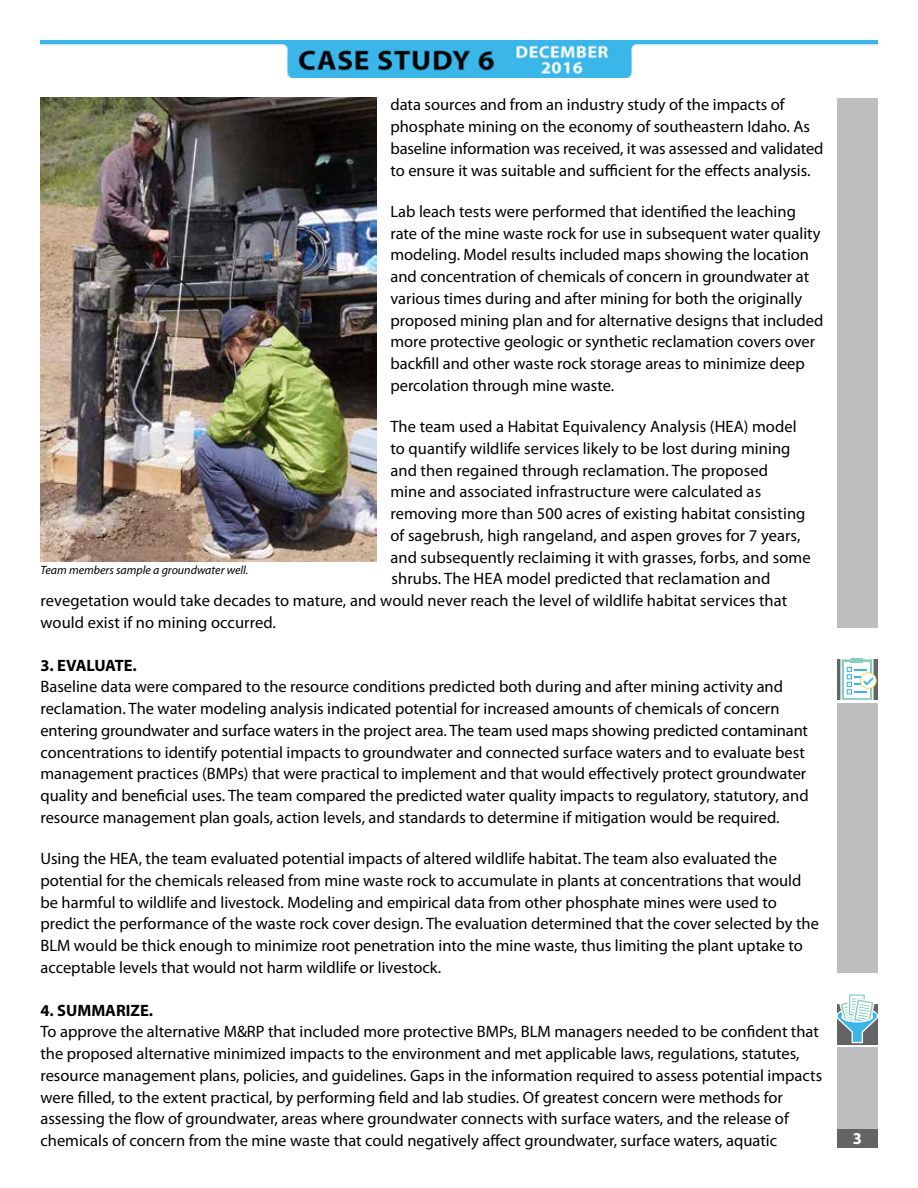
<style>
.page{position:relative;width:918px;height:1188px;background:#fff}
.page>*{position:absolute;margin:0;border:0;box-sizing:border-box;transform-origin:0 0}
.t1{font:16.5px/21.8px "Myriad Pro";color:#000}
.t2{font:700 16.5px "Myriad Pro";color:#000}
.t3{font:700 16.5px "Myriad Pro";letter-spacing:-.03em;color:#000}
.t4{font:700 16.5px "Myriad Pro";color:#fff}
.t5{font:italic 12px "Myriad Pro";color:#000}
</style>
<div class="page">
<div style="left:837px;top:659px;width:41px;height:41px;background:#636466"></div>
<svg style="left:840px;top:658px;width:37px;height:42px;background:#c3dfde"></svg>
<div style="left:837px;top:1004px;width:40px;height:41px;background:#636466"></div>
<svg style="left:837px;top:994px;width:41px;height:50px"></svg>
<div style="left:837px;top:703px;width:41px;height:270px;background:#bcbec0"></div>
<div style="left:837px;top:1048px;width:41px;height:82px;background:#bcbec0"></div>
<div style="left:837px;top:98px;width:41px;height:530px;background:#bcbec0"></div>
<img style="left:40px;top:98px;width:337px;height:464px">
<div style="left:837px;top:1129px;width:41px;height:19px;background:#636466"></div>
<img style="left:40px;top:40px;width:838px;height:38px">
<p class="t1" style="left:390px;top:94px;width:435px">data sources and from an industry study of the impacts of phosphate mining on the economy of southeastern Idaho. As baseline information was received, it was assessed and validated to ensure it was suitable and sufficient for the effects analysis.</p>
<p class="t1" style="left:390px;top:200px;width:435px">Lab leach tests were performed that identified the leaching rate of the mine waste rock for use in subsequent water quality modeling. Model results included maps showing the location and concentration of chemicals of concern in groundwater at various times during and after mining for both the originally proposed mining plan and for alternative designs that included more protective geologic or synthetic reclamation covers over backfill and other waste rock storage areas to minimize deep percolation through mine waste.</p>
<p class="t1" style="left:390px;top:415px;width:408px">The team used a Habitat Equivalency Analysis (HEA) model</p>
<p class="t1" style="left:390px;top:437px;width:402px">to quantify wildlife services likely to be lost during mining</p>
<p class="t1" style="left:390px;top:459px;width:379px">and then regained through reclamation. The proposed</p>
<p class="t1" style="left:390px;top:481px;width:372px">mine and associated infrastructure were calculated as</p>
<p class="t1" style="left:390px;top:502px;width:417px">removing more than 500 acres of existing habitat consisting</p>
<p class="t1" style="left:390px;top:524px;width:412px">of sagebrush, high rangeland, and aspen groves for 7 years,</p>
<p class="t1" style="left:390px;top:546px;width:422px">and subsequently reclaiming it with grasses, forbs, and some</p>
<p class="t1" style="left:392px;top:568px;width:381px">shrubs. The HEA model predicted that reclamation and</p>
<p class="t1" style="left:40px;top:589px;width:748px">revegetation would take decades to mature, and would never reach the level of wildlife habitat services that</p>
<p class="t1" style="left:40px;top:611px;width:237px">would exist if no mining occurred.</p>
<p class="t3" style="left:40px;top:654px;width:98px">3. EVALUATE.</p>
<p class="t1" style="left:40px;top:676px;width:770px">Baseline data were compared to the resource conditions predicted both during and after mining activity and reclamation. The water modeling analysis indicated potential for increased amounts of chemicals of concern entering groundwater and surface waters in the project area. The team used maps showing predicted contaminant concentrations to identify potential impacts to groundwater and connected surface waters and to evaluate best management practices (BMPs) that were practical to implement and that would effectively protect groundwater quality and beneficial uses. The team compared the predicted water quality impacts to regulatory, statutory, and resource management plan goals, action levels, and standards to determine if mitigation would be required.</p>
<p class="t1" style="left:40px;top:847px;width:780px">Using the HEA, the team evaluated potential impacts of altered wildlife habitat. The team also evaluated the potential for the chemicals released from mine waste rock to accumulate in plants at concentrations that would be harmful to wildlife and livestock. Modeling and empirical data from other phosphate mines were used to predict the performance of the waste rock cover design. The evaluation determined that the cover selected by the BLM would be thick enough to minimize root penetration into the mine waste, thus limiting the plant uptake to acceptable levels that would not harm wildlife or livestock.</p>
<p class="t2" style="left:40px;top:999px;width:114px">4. SUMMARIZE.</p>
<p class="t1" style="left:40px;top:1021px;width:783px">To approve the alternative M&amp;RP that included more protective BMPs, BLM managers needed to be confident that the proposed alternative minimized impacts to the environment and met applicable laws, regulations, statutes, resource management plans, policies, and guidelines. Gaps in the information required to assess potential impacts were filled, to the extent practical, by performing field and lab studies. Of greatest concern were methods for assessing the flow of groundwater, areas where groundwater connects with surface waters, and the release of chemicals of concern from the mine waste that could negatively affect groundwater, surface waters, aquatic</p>
<p class="t5" style="left:40px;top:562px;width:209px">Team members sample a groundwater well.</p>
<p class="t4" style="left:853px;top:1127px;width:11px">3</p>
</div>
